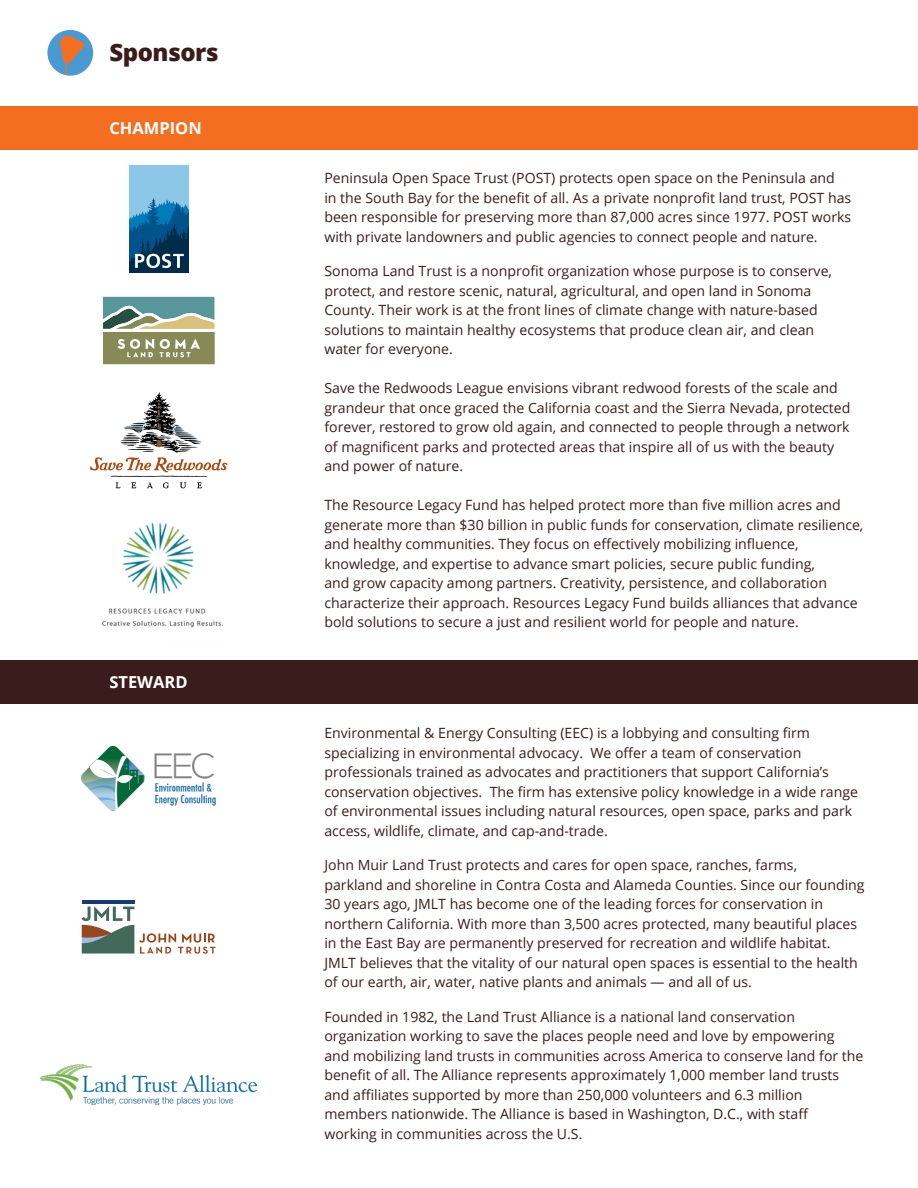
<style>
.page{position:relative;width:918px;height:1188px;background:#fff}
.page>*{position:absolute;margin:0;border:0;box-sizing:border-box;transform-origin:0 0}
.t1{font:800 24px "Open Sans";letter-spacing:-.02em;color:#3a1c1c}
.t2{font:700 16.5px "Open Sans";color:#fff}
.t3{font:14.1px/19.5px "Open Sans";color:#3a1c1c}
</style>
<div class="page">
<div style="left:0;top:107px;width:918px;height:43px;background:#f36e21"></div>
<div style="left:0;top:661px;width:918px;height:43px;background:#3a1c1c"></div>
<div style="left:47px;top:30px;width:46px;height:46px;background:#4999d3;border-radius:50%"></div>
<svg style="left:59px;top:35px;width:26px;height:41px"></svg>
<img style="left:129px;top:165px;width:59px;height:108px">
<svg style="left:103px;top:296px;width:112px;height:69px;background:#94a58b"></svg>
<svg style="left:90px;top:392px;width:137px;height:96px"></svg>
<img style="left:80px;top:746px;width:136px;height:65px">
<hr style="left:82px;top:900px;width:53px;height:4px;background:#163c6d">
<svg style="left:81px;top:906px;width:135px;height:48px"></svg>
<img style="left:41px;top:1064px;width:215px;height:41px">
<img style="left:102px;top:523px;width:121px;height:105px">
<h1 class="t1" style="left:109px;top:34px;width:111px">Sponsors</h1>
<p class="t2" style="left:109px;top:116px;width:94px">CHAMPION</p>
<p class="t2" style="left:109px;top:670px;width:80px">STEWARD</p>
<p class="t3" style="left:324px;top:168px;width:528px">Peninsula Open Space Trust (POST) protects open space on the Peninsula and<br>in the South Bay for the benefit of all. As a private nonprofit land trust, POST has been responsible for preserving more than 87,000 acres since 1977. POST works with private landowners and public agencies to connect people and nature.</p>
<p class="t3" style="left:324px;top:261px;width:509px">Sonoma Land Trust is a nonprofit organization whose purpose is to conserve, protect, and restore scenic, natural, agricultural, and open land in Sonoma County. Their work is at the front lines of climate change with nature-based solutions to maintain healthy ecosystems that produce clean air, and clean water for everyone.</p>
<p class="t3" style="left:324px;top:378px;width:528px">Save the Redwoods League envisions vibrant redwood forests of the scale and grandeur that once graced the California coast and the Sierra Nevada, protected forever, restored to grow old again, and connected to people through a network of magnificent parks and protected areas that inspire all of us with the beauty and power of nature.</p>
<p class="t3" style="left:324px;top:495px;width:541px">The Resource Legacy Fund has helped protect more than five million acres and generate more than $30 billion in public funds for conservation, climate resilience, and healthy communities. They focus on effectively mobilizing influence, knowledge, and expertise to advance smart policies, secure public funding,<br>and grow capacity among partners. Creativity, persistence, and collaboration characterize their approach. Resources Legacy Fund builds alliances that advance bold solutions to secure a just and resilient world for people and nature.</p>
<p class="t3" style="left:324px;top:723px;width:535px">Environmental &amp; Energy Consulting (EEC) is a lobbying and consulting firm specializing in environmental advocacy. We offer a team of conservation professionals trained as advocates and practitioners that support California’s conservation objectives. The firm has extensive policy knowledge in a wide range of environmental issues including natural resources, open space, parks and park access, wildlife, climate, and cap-and-trade.</p>
<p class="t3" style="left:324px;top:855px;width:542px">John Muir Land Trust protects and cares for open space, ranches, farms,<br>parkland and shoreline in Contra Costa and Alameda Counties. Since our founding 30 years ago, JMLT has become one of the leading forces for conservation in northern California. With more than 3,500 acres protected, many beautiful places in the East Bay are permanently preserved for recreation and wildlife habitat.<br>JMLT believes that the vitality of our natural open spaces is essential to the health of our earth, air, water, native plants and animals — and all of us.</p>
<p class="t3" style="left:324px;top:1006px;width:541px">Founded in 1982, the Land Trust Alliance is a national land conservation organization working to save the places people need and love by empowering<br>and mobilizing land trusts in communities across America to conserve land for the benefit of all. The Alliance represents approximately 1,000 member land trusts and affiliates supported by more than 250,000 volunteers and 6.3 million members nationwide. The Alliance is based in Washington, D.C., with staff working in communities across the U.S.</p>
</div>
